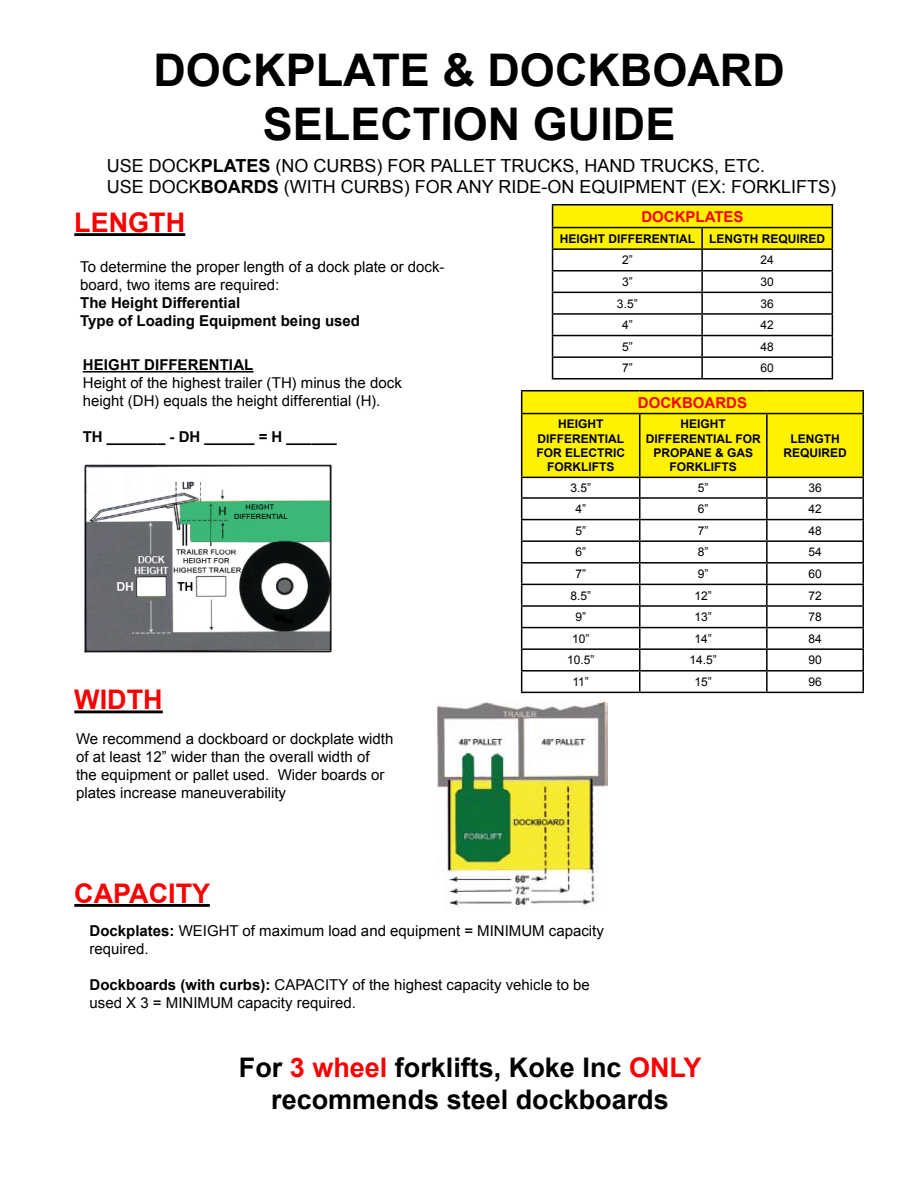
<style>
.page{position:relative;width:918px;height:1188px;background:#fff}
.page>*{position:absolute;margin:0;border:0;box-sizing:border-box;transform-origin:0 0}
.t1{font:700 45px/54px "Arial";color:#000;text-align:center}
.t2{font:700 27px/32.4px "Arial";color:#000;text-align:center}
.t3{font:700 27px "Arial";color:#fb0000}
.t4{font:18px/21.6px "Arial";color:#000}
.t5{font:15px/18px "Arial";color:#000}
.t6{font:700 15px/18px "Arial";color:#000}
.t7{font:700 15px "Arial";color:#fb0000}
.t8{font:700 12px/14.4px "Arial";color:#000;text-align:center}
.t9{font:12px "Arial";color:#000}
.s1{font-weight:700}
.s2{color:#fb0000}
</style>
<div class="page">
<img style="left:437px;top:702px;width:170px;height:206px">
<img style="left:84px;top:464px;width:248px;height:189px">
<hr style="left:552px;top:204px;width:150px;height:2px;background:#000">
<hr style="left:702px;top:204px;width:131px;height:2px;background:#000">
<hr style="left:552px;top:378px;width:150px;height:2px;background:#000">
<hr style="left:702px;top:378px;width:131px;height:2px;background:#000">
<svg style="left:552px;top:205px;width:281px;height:173px"></svg>
<hr style="left:521px;top:390px;width:119px;height:2px;background:#000">
<hr style="left:640px;top:390px;width:127px;height:2px;background:#000">
<hr style="left:767px;top:390px;width:97px;height:2px;background:#000">
<hr style="left:521px;top:692px;width:119px;height:1px;background:#000">
<hr style="left:640px;top:692px;width:127px;height:1px;background:#000">
<hr style="left:767px;top:692px;width:97px;height:1px;background:#000">
<svg style="left:521px;top:391px;width:343px;height:301px"></svg>
<hr style="left:766px;top:672px;width:2px;height:20px;background:#000">
<hr style="left:862px;top:672px;width:2px;height:20px;background:#000">
<hr style="left:74px;top:233px;width:111px;height:3px;background:#000">
<hr style="left:74px;top:710px;width:89px;height:3px;background:#000">
<hr style="left:74px;top:904px;width:136px;height:3px;background:#000">
<hr style="left:83px;top:371px;width:170px;height:2px;background:#000">
<h1 class="t1" style="left:153px;top:45px;width:633px">DOCKPLATE &amp; DOCKBOARD<br>SELECTION GUIDE</h1>
<p class="t4" style="left:107px;top:155px;width:731px">USE DOCK<span class="s1">PLATES</span> (NO CURBS) FOR PALLET TRUCKS, HAND TRUCKS, ETC.<br>USE DOCK<span class="s1">BOARDS</span> (WITH CURBS) FOR ANY RIDE-ON EQUIPMENT (EX: FORKLIFTS)</p>
<h2 class="t3" style="left:74px;top:204px;width:112px">LENGTH</h2>
<p class="t5" style="left:80px;top:258px;width:366px">To determine the proper length of a dock plate or dock&shy;board, two items are required:</p>
<p class="t6" style="left:80px;top:295px;width:281px">The Height Differential<br>Type of Loading Equipment being used</p>
<p class="t6" style="left:83px;top:356px;width:172px">HEIGHT DIFFERENTIAL</p>
<p class="t5" style="left:83px;top:374px;width:321px">Height of the highest trailer (TH) minus the dock height (DH) equals the height differential (H).</p>
<p class="t6" style="left:83px;top:428px;width:255px">TH _______ - DH ______ = H ______</p>
<h2 class="t3" style="left:74px;top:682px;width:90px">WIDTH</h2>
<p class="t5" style="left:76px;top:729px;width:319px">We recommend a dockboard or dockplate width of at least 12” wider than the overall width of the equipment or pallet used. Wider boards or plates increase maneuverability</p>
<h2 class="t3" style="left:74px;top:875px;width:137px">CAPACITY</h2>
<p class="t7" style="left:641px;top:206px;width:104px">DOCKPLATES</p>
<p class="t8" style="left:560px;top:232px;width:267px">HEIGHT DIFFERENTIAL LENGTH REQUIRED</p>
<p class="t9" style="left:622px;top:252px;width:12px">2”</p>
<p class="t9" style="left:761px;top:252px;width:15px">24</p>
<p class="t9" style="left:622px;top:274px;width:12px">3”</p>
<p class="t9" style="left:761px;top:274px;width:15px">30</p>
<p class="t9" style="left:617px;top:295px;width:22px">3.5”</p>
<p class="t9" style="left:761px;top:295px;width:15px">36</p>
<p class="t9" style="left:622px;top:317px;width:12px">4”</p>
<p class="t9" style="left:761px;top:317px;width:15px">42</p>
<p class="t9" style="left:622px;top:339px;width:12px">5”</p>
<p class="t9" style="left:761px;top:339px;width:15px">48</p>
<p class="t9" style="left:622px;top:360px;width:12px">7”</p>
<p class="t9" style="left:761px;top:360px;width:15px">60</p>
<p class="t7" style="left:638px;top:392px;width:111px">DOCKBOARDS</p>
<p class="t8" style="left:536px;top:417px;width:90px">HEIGHT<br>DIFFERENTIAL<br>FOR ELECTRIC<br>FORKLIFTS</p>
<p class="t8" style="left:646px;top:417px;width:117px">HEIGHT<br>DIFFERENTIAL FOR<br>PROPANE &amp; GAS<br>FORKLIFTS</p>
<p class="t8" style="left:783px;top:432px;width:65px">LENGTH<br>REQUIRED</p>
<p class="t9" style="left:570px;top:480px;width:22px">3.5”</p>
<p class="t9" style="left:698px;top:480px;width:12px">5”</p>
<p class="t9" style="left:808px;top:480px;width:15px">36</p>
<p class="t9" style="left:575px;top:501px;width:12px">4”</p>
<p class="t9" style="left:698px;top:501px;width:12px">6”</p>
<p class="t9" style="left:808px;top:501px;width:15px">42</p>
<p class="t9" style="left:575px;top:523px;width:12px">5”</p>
<p class="t9" style="left:698px;top:523px;width:12px">7”</p>
<p class="t9" style="left:808px;top:523px;width:15px">48</p>
<p class="t9" style="left:575px;top:544px;width:12px">6”</p>
<p class="t9" style="left:698px;top:544px;width:12px">8”</p>
<p class="t9" style="left:808px;top:544px;width:15px">54</p>
<p class="t9" style="left:575px;top:566px;width:12px">7”</p>
<p class="t9" style="left:698px;top:566px;width:12px">9”</p>
<p class="t9" style="left:808px;top:566px;width:15px">60</p>
<p class="t9" style="left:570px;top:587px;width:22px">8.5”</p>
<p class="t9" style="left:695px;top:587px;width:19px">12”</p>
<p class="t9" style="left:808px;top:587px;width:15px">72</p>
<p class="t9" style="left:575px;top:609px;width:12px">9”</p>
<p class="t9" style="left:695px;top:609px;width:19px">13”</p>
<p class="t9" style="left:808px;top:609px;width:15px">78</p>
<p class="t9" style="left:572px;top:631px;width:19px">10”</p>
<p class="t9" style="left:695px;top:631px;width:19px">14”</p>
<p class="t9" style="left:808px;top:631px;width:15px">84</p>
<p class="t9" style="left:567px;top:652px;width:29px">10.5”</p>
<p class="t9" style="left:690px;top:652px;width:29px">14.5”</p>
<p class="t9" style="left:808px;top:652px;width:15px">90</p>
<p class="t9" style="left:572px;top:674px;width:18px">11”</p>
<p class="t9" style="left:695px;top:674px;width:19px">15”</p>
<p class="t9" style="left:808px;top:674px;width:15px">96</p>
<p class="t5" style="left:90px;top:922px;width:516px"><span class="s1">Dockplates:</span> WEIGHT of maximum load and equipment = MINIMUM capacity required.</p>
<p class="t5" style="left:90px;top:976px;width:502px"><span class="s1">Dockboards (with curbs):</span> CAPACITY of the highest capacity vehicle to be used X 3 = MINIMUM capacity required.</p>
<h2 class="t2" style="left:239px;top:1052px;width:464px">For <span class="s2">3 wheel</span> forklifts, Koke Inc <span class="s2">ONLY </span>recommends steel dockboards</h2>
</div>
